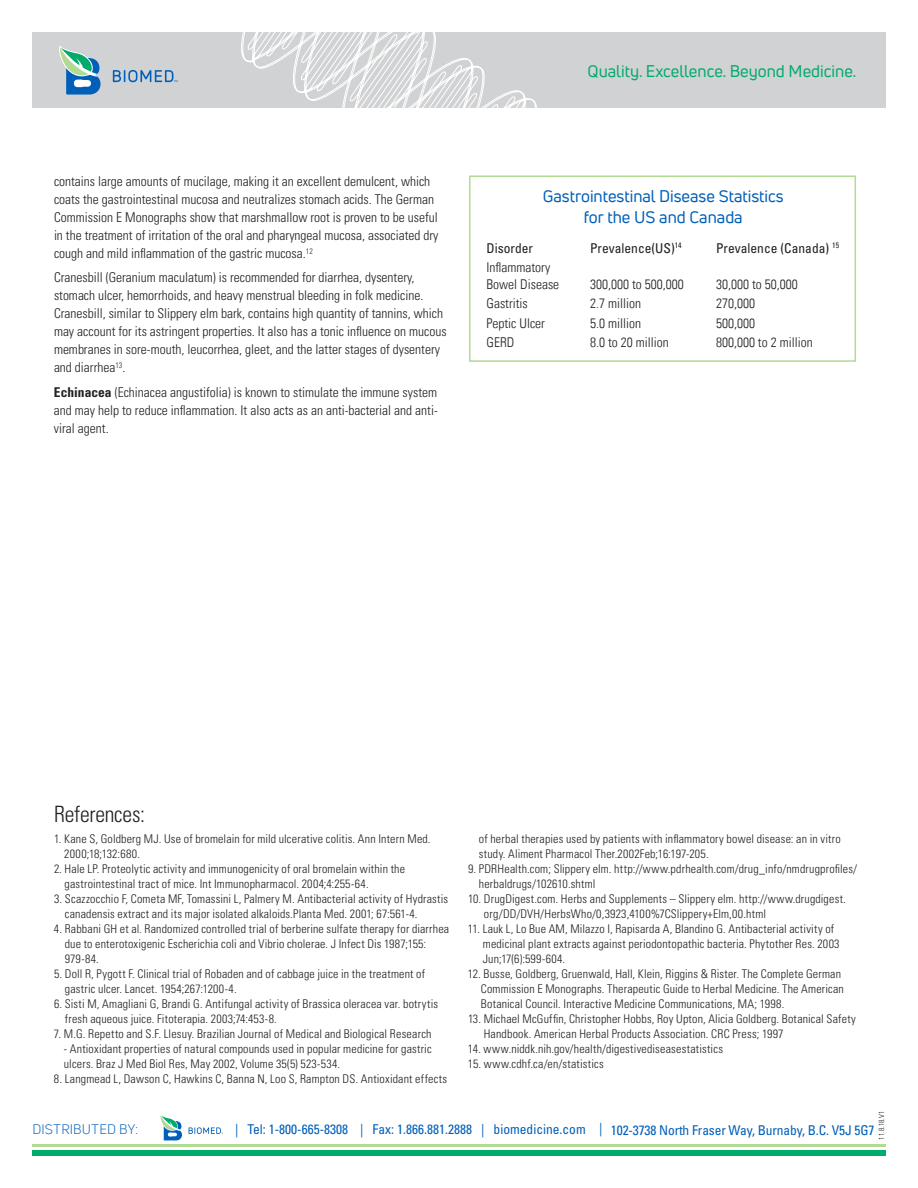
<style>
.page{position:relative;width:918px;height:1188px;background:#fff}
.page>*{position:absolute;margin:0;border:0;box-sizing:border-box;transform-origin:0 0}
.t1{font:300 condensed 22.5px "Univers";letter-spacing:-.01em;color:#231f20}
.t2{font:16.5px/21px "Uni Neue";color:#005fb9;text-align:center}
.t3{font:16.5px "Uni Neue";color:#00ab6b}
.t4{font:300 condensed 13.5px/18px "Univers";color:#231f20}
.t5{font:300 condensed 13.5px/16.5px "Univers LT";color:#231f20}
.t6{font:condensed 13.5px "Univers";color:#005fb9}
.t7{font:condensed 13.5px "Univers";color:#231f20}
.t8{font:13.5px "Uni Neue";letter-spacing:.015em;color:#005fb9}
.t9{font:300 condensed 12px/15px "Univers";letter-spacing:.015em;color:#231f20}
.t10{font:300 condensed 7.5px "Univers";color:#231f20}
.s1{font-weight:700}
</style>
<div class="page">
<div style="left:32px;top:32px;width:854px;height:76px;background:#d1d2d4"></div>
<svg style="left:241px;top:32px;width:296px;height:76px"></svg>
<svg style="left:59px;top:46px;width:42px;height:49px"></svg>
<svg style="left:113px;top:70px;width:65px;height:12px"></svg>
<svg style="left:160px;top:1115px;width:22px;height:25px"></svg>
<svg style="left:189px;top:1127px;width:34px;height:7px"></svg>
<div style="left:32px;top:1150px;width:854px;height:6px;background:#00ab6b"></div>
<hr style="left:32px;top:1144px;width:854px;height:3px;background:#b3da93">
<div style="left:469px;top:176px;width:387px;height:186px;border:2px solid #b3da93"></div>
<p class="t4" style="left:54px;top:172px;width:386px">contains large amounts of mucilage, making it an excellent demulcent, which coats the gastrointestinal mucosa and neutralizes stomach acids. The German Commission E Monographs show that marshmallow root is proven to be useful in the treatment of irritation of the oral and pharyngeal mucosa, associated dry cough and mild inflammation of the gastric mucosa. <sup>12</sup></p>
<p class="t4" style="left:54px;top:269px;width:394px">Cranesbill (Geranium maculatum) is recommended for diarrhea, dysentery, stomach ulcer, hemorrhoids, and heavy menstrual bleeding in folk medicine.<br>Cranesbill, similar to Slippery elm bark, contains high quantity of tannins, which may account for its astringent properties. It also has a tonic influence on mucous membranes in sore-mouth, leucorrhea, gleet, and the latter stages of dysentery and diarrhea<sup>13</sup>.</p>
<p class="t4" style="left:54px;top:383px;width:385px;text-align:justify"><span class="s1">Echinacea</span> (Echinacea angustifolia) is known to stimulate the immune system and may help to reduce inflammation. It also acts as an anti-bacterial and anti&shy;viral agent.</p>
<h2 class="t3" style="left:588px;top:61px;width:270px">Quality. Excellence. Beyond Medicine.</h2>
<h2 class="t2" style="left:543px;top:185px;width:242px">Gastrointestinal Disease Statistics for the US and Canada</h2>
<p class="t7" style="left:487px;top:239px;width:48px">Disorder</p>
<p class="t7" style="left:590px;top:239px;width:93px">Prevalence(US)<sup>14</sup></p>
<p class="t7" style="left:716px;top:239px;width:125px">Prevalence (Canada) <sup>15</sup></p>
<p class="t5" style="left:487px;top:259px;width:74px">Inflammatory<br>Bowel Disease</p>
<p class="t5" style="left:590px;top:276px;width:95px">300,000 to 500,000</p>
<p class="t5" style="left:716px;top:276px;width:83px">30,000 to 50,000</p>
<p class="t5" style="left:487px;top:295px;width:43px">Gastritis</p>
<p class="t5" style="left:590px;top:295px;width:52px">2.7 million</p>
<p class="t5" style="left:716px;top:295px;width:40px">270,000</p>
<p class="t5" style="left:487px;top:315px;width:60px">Peptic Ulcer</p>
<p class="t5" style="left:590px;top:315px;width:52px">5.0 million</p>
<p class="t5" style="left:716px;top:315px;width:40px">500,000</p>
<p class="t5" style="left:487px;top:334px;width:29px">GERD</p>
<p class="t5" style="left:590px;top:334px;width:80px">8.0 to 20 million</p>
<p class="t5" style="left:716px;top:334px;width:98px">800,000 to 2 million</p>
<h1 class="t1" style="left:54px;top:800px;width:93px">References:</h1>
<p class="t9" style="left:64px;top:831px;width:366px;text-indent:-10px">1. Kane S, Goldberg MJ. Use of bromelain for mild ulcerative colitis. Ann Intern Med.<br>2000;18;132:680.</p>
<p class="t9" style="left:65px;top:861px;width:342px;text-indent:-11px">2. Hale LP. Proteolytic activity and immunogenicity of oral bromelain within the gastrointestinal tract of mice. Int Immunopharmacol. 2004;4:255-64.</p>
<p class="t9" style="left:65px;top:891px;width:385px;text-indent:-11px">3. Scazzocchio F, Cometa MF, Tomassini L, Palmery M. Antibacterial activity of Hydrastis canadensis extract and its major isolated alkaloids. Planta Med. 2001; 67:561-4.</p>
<p class="t9" style="left:65px;top:921px;width:386px;text-indent:-11px">4. Rabbani GH et al. Randomized controlled trial of berberine sulfate therapy for diarrhea due to enterotoxigenic Escherichia coli and Vibrio cholerae. J Infect Dis 1987;155:<br>979-84.</p>
<p class="t9" style="left:65px;top:966px;width:362px;text-indent:-11px">5. Doll R, Pygott F. Clinical trial of Robaden and of cabbage juice in the treatment of gastric ulcer. Lancet. 1954;267:1200-4.</p>
<p class="t9" style="left:65px;top:996px;width:375px;text-indent:-11px">6. Sisti M, Amagliani G, Brandi G. Antifungal activity of Brassica oleracea var. botrytis fresh aqueous juice. Fitoterapia. 2003;74:453-8.</p>
<p class="t9" style="left:54px;top:1026px;width:379px">7. M.G. Repetto and S.F. Llesuy. Brazilian Journal of Medical and Biological Research</p>
<p class="t9" style="left:64px;top:1041px;width:369px">- Antioxidant properties of natural compounds used in popular medicine for gastric ulcers. Braz J Med Biol Res, May 2002, Volume 35(5) 523-534.</p>
<p class="t9" style="left:54px;top:1071px;width:395px">8. Langmead L, Dawson C, Hawkins C, Banna N, Loo S, Rampton DS. Antioxidant effects</p>
<p class="t9" style="left:479px;top:831px;width:363px">of herbal therapies used by patients with inflammatory bowel disease: an in vitro study. Aliment Pharmacol Ther.2002Feb;16:197-205.</p>
<p class="t9" style="left:479px;top:861px;width:380px;text-indent:-11px">9. PDRHealth.com; Slippery elm. http://www.pdrhealth.com/drug_info/nmdrugprofiles/ herbaldrugs/102610.shtml</p>
<p class="t9" style="left:484px;top:891px;width:362px;text-indent:-16px">10. DrugDigest.com. Herbs and Supplements – Slippery elm. http://www.drugdigest. org/DD/DVH/HerbsWho/0,3923,4100%7CSlippery+Elm,00.html</p>
<p class="t9" style="left:483px;top:921px;width:358px;text-indent:-15px">11. Lauk L, Lo Bue AM, Milazzo I, Rapisarda A, Blandino G. Antibacterial activity of medicinal plant extracts against periodontopathic bacteria. Phytother Res. 2003<br>Jun;17(6):599-604.</p>
<p class="t9" style="left:481px;top:966px;width:365px;text-indent:-13px">12. Busse, Goldberg, Gruenwald, Hall, Klein, Riggins &amp; Rister. The Complete German<br>Commission E Monographs. Therapeutic Guide to Herbal Medicine. The American<br>Botanical Council. Interactive Medicine Communications, MA; 1998.</p>
<p class="t9" style="left:484px;top:1011px;width:374px;text-indent:-16px">13. Michael McGuffin, Christopher Hobbs, Roy Upton, Alicia Goldberg. Botanical Safety<br>Handbook. American Herbal Products Association. CRC Press; 1997</p>
<p class="t9" style="left:468px;top:1041px;width:257px">14. www.niddk.nih.gov/health/digestivediseasestatistics</p>
<p class="t9" style="left:468px;top:1056px;width:137px">15. www.cdhf.ca/en/statistics</p>
<p class="t8" style="left:32px;top:1121px;width:107px">DISTRIBUTED BY:</p>
<p class="t6" style="left:235px;top:1121px;width:352px">| Tel: 1-800-665-8308 | Fax: 1.866.881.2888 | biomedicine.com</p>
<p class="t10" style="left:877px;top:1140px;width:30px;rotate:-90deg">11.8.18.V1</p>
<p class="t6" style="left:599px;top:1121px;width:277px">| 102-3738 North Fraser Way, Burnaby, B.C. V5J 5G7</p>
</div>
